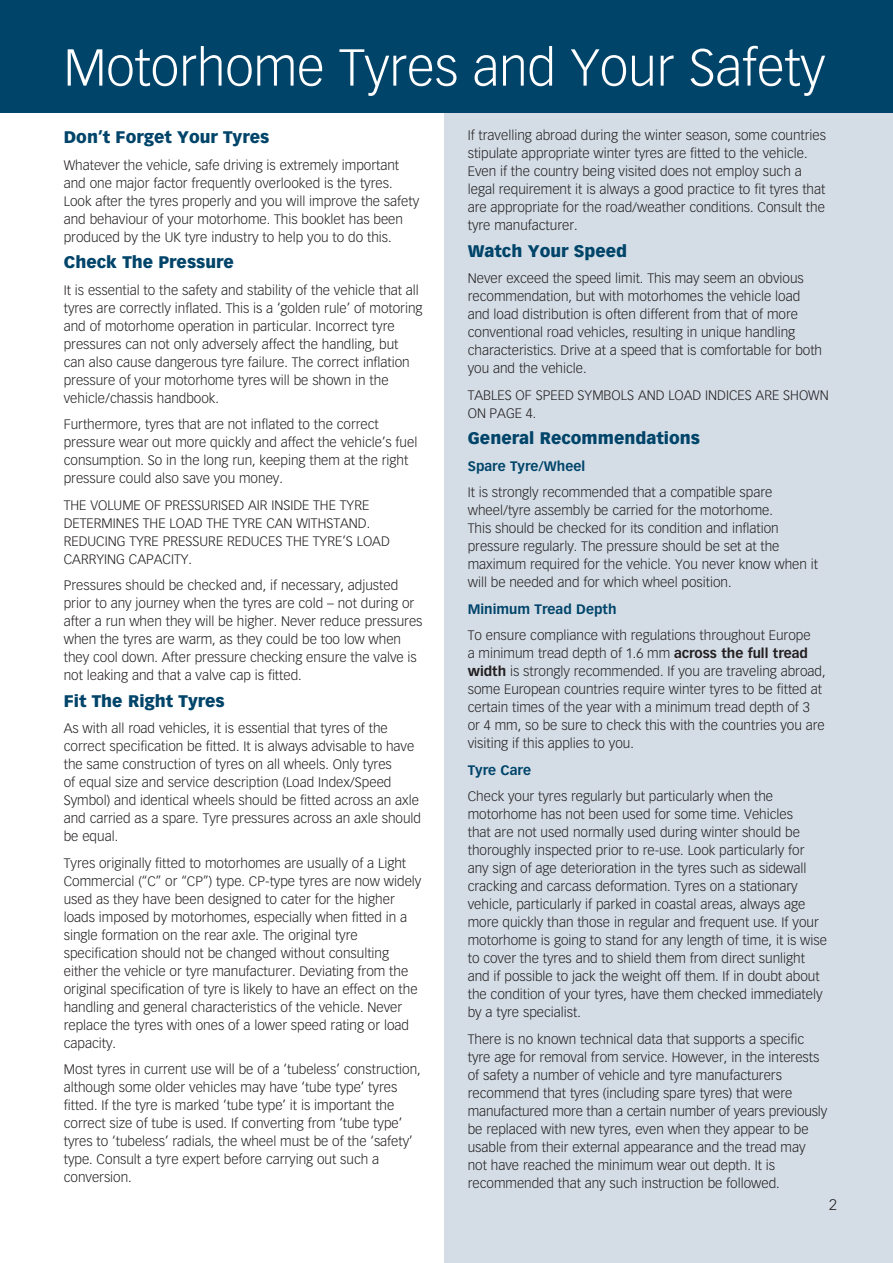
<style>
.page{position:relative;width:893px;height:1263px;background:#fff}
.page>*{position:absolute;margin:0;border:0;box-sizing:border-box;transform-origin:0 0}
.t1{font:300 51px "Vectora LH";color:#fff}
.t2{font:900 16.5px "Vectora LH";color:#00446a}
.t3{font:300 15px "Vectora LH";color:#231f20}
.t4{font:300 13.5px/18px "Vectora LH";color:#231f20}
.t5{font:700 13.5px "Vectora LH";color:#00446a}
.s1{font-weight:700}
</style>
<div class="page">
<div style="left:444px;top:94px;width:449px;height:1169px;background:#d4dde6"></div>
<div style="left:0;top:0;width:893px;height:113px;background:#00446a"></div>
<h1 class="t1" style="left:64px;top:38px;width:763px">Motorhome Tyres and Your Safety</h1>
<p class="t2" style="left:64px;top:127px;width:207px">Don’t Forget Your Tyres</p>
<p class="t4" style="left:64px;top:156px;width:357px">Whatever the vehicle, safe driving is extremely important and one major factor frequently overlooked is the tyres.<br>Look after the tyres properly and you will improve the safety and behaviour of your motorhome. This booklet has been produced by the UK tyre industry to help you to do this.</p>
<p class="t2" style="left:64px;top:252px;width:171px">Check The Pressure</p>
<p class="t4" style="left:64px;top:281px;width:360px">It is essential to the safety and stability of the vehicle that all tyres are correctly inflated. This is a ‘golden rule’ of motoring and of motorhome operation in particular. Incorrect tyre pressures can not only adversely affect the handling, but can also cause dangerous tyre failure. The correct inflation pressure of your motorhome tyres will be shown in the vehicle/chassis handbook.</p>
<p class="t4" style="left:64px;top:415px;width:355px">Furthermore, tyres that are not inflated to the correct pressure wear out more quickly and affect the vehicle’s fuel consumption. So in the long run, keeping them at the right pressure could also save you money.</p>
<p class="t4" style="left:64px;top:496px;width:327px">THE VOLUME OF PRESSURISED AIR INSIDE THE TYRE DETERMINES THE LOAD THE TYRE CAN WITHSTAND.<br>REDUCING TYRE PRESSURE REDUCES THE TYRE’S LOAD CARRYING CAPACITY.</p>
<p class="t4" style="left:64px;top:576px;width:360px">Pressures should be checked and, if necessary, adjusted prior to any journey when the tyres are cold – not during or after a run when they will be higher. Never reduce pressures when the tyres are warm, as they could be too low when they cool down. After pressure checking ensure the valve is not leaking and that a valve cap is fitted.</p>
<p class="t2" style="left:64px;top:690px;width:163px">Fit The Right Tyres</p>
<p class="t4" style="left:64px;top:720px;width:359px">As with all road vehicles, it is essential that tyres of the correct specification be fitted. It is always advisable to have the same construction of tyres on all wheels. Only tyres<br>of equal size and service description (Load Index/Speed Symbol) and identical wheels should be fitted across an axle and carried as a spare. Tyre pressures across an axle should be equal.</p>
<p class="t4" style="left:64px;top:854px;width:359px">Tyres originally fitted to motorhomes are usually of a Light Commercial (“C” or “CP”) type. CP-type tyres are now widely used as they have been designed to cater for the higher loads imposed by motorhomes, especially when fitted in a single formation on the rear axle. The original tyre specification should not be changed without consulting either the vehicle or tyre manufacturer. Deviating from the original specification of tyre is likely to have an effect on the handling and general characteristics of the vehicle. Never replace the tyres with ones of a lower speed rating or load capacity.</p>
<p class="t4" style="left:64px;top:1060px;width:358px">Most tyres in current use will be of a ‘tubeless’ construction, although some older vehicles may have ‘tube type’ tyres fitted. If the tyre is marked ‘tube type’ it is important the correct size of tube is used. If converting from ‘tube type’ tyres to ‘tubeless’ radials, the wheel must be of the ‘safety’ type. Consult a tyre expert before carrying out such a conversion.</p>
<p class="t4" style="left:468px;top:126px;width:360px">If travelling abroad during the winter season, some countries stipulate appropriate winter tyres are fitted to the vehicle.<br>Even if the country being visited does not employ such a legal requirement it is always a good practice to fit tyres that are appropriate for the road/weather conditions. Consult the tyre manufacturer.</p>
<p class="t2" style="left:468px;top:240px;width:161px">Watch Your Speed</p>
<p class="t4" style="left:468px;top:269px;width:356px">Never exceed the speed limit. This may seem an obvious recommendation, but with motorhomes the vehicle load and load distribution is often different from that of more conventional road vehicles, resulting in unique handling characteristics. Drive at a speed that is comfortable for both you and the vehicle.</p>
<p class="t4" style="left:468px;top:386px;width:362px">TABLES OF SPEED SYMBOLS AND LOAD INDICES ARE SHOWN<br>ON PAGE 4.</p>
<p class="t2" style="left:468px;top:428px;width:234px">General Recommendations</p>
<p class="t5" style="left:468px;top:458px;width:119px">Spare Tyre/Wheel</p>
<p class="t4" style="left:468px;top:483px;width:352px">It is strongly recommended that a compatible spare wheel/tyre assembly be carried for the motorhome.<br>This should be checked for its condition and inflation pressure regularly. The pressure should be set at the maximum required for the vehicle. You never know when it will be needed and for which wheel position.</p>
<p class="t5" style="left:468px;top:601px;width:150px">Minimum Tread Depth</p>
<p class="t4" style="left:468px;top:626px;width:359px">To ensure compliance with regulations throughout Europe<br>a minimum tread depth of 1.6 mm <span class="s1">across the full tread width</span> is strongly recommended. If you are traveling abroad, some European countries require winter tyres to be fitted at certain times of the year with a minimum tread depth of 3<br>or 4 mm, so be sure to check this with the countries you are visiting if this applies to you.</p>
<p class="t5" style="left:468px;top:762px;width:65px">Tyre Care</p>
<p class="t4" style="left:468px;top:787px;width:361px">Check your tyres regularly but particularly when the motorhome has not been used for some time. Vehicles<br>that are not used normally used during winter should be thoroughly inspected prior to re-use. Look particularly for any sign of age deterioration in the tyres such as sidewall cracking and carcass deformation. Tyres on a stationary vehicle, particularly if parked in coastal areas, always age more quickly than those in regular and frequent use. If your motorhome is going to stand for any length of time, it is wise to cover the tyres and to shield them from direct sunlight and if possible to jack the weight off them. If in doubt about the condition of your tyres, have them checked immediately by a tyre specialist.</p>
<p class="t4" style="left:468px;top:1030px;width:361px">There is no known technical data that supports a specific tyre age for removal from service. However, in the interests of safety a number of vehicle and tyre manufacturers recommend that tyres (including spare tyres) that were manufactured more than a certain number of years previously be replaced with new tyres, even when they appear to be usable from their external appearance and the tread may not have reached the minimum wear out depth. It is recommended that any such instruction be followed.</p>
<p class="t3" style="left:829px;top:1196px;width:9px">2</p>
</div>
